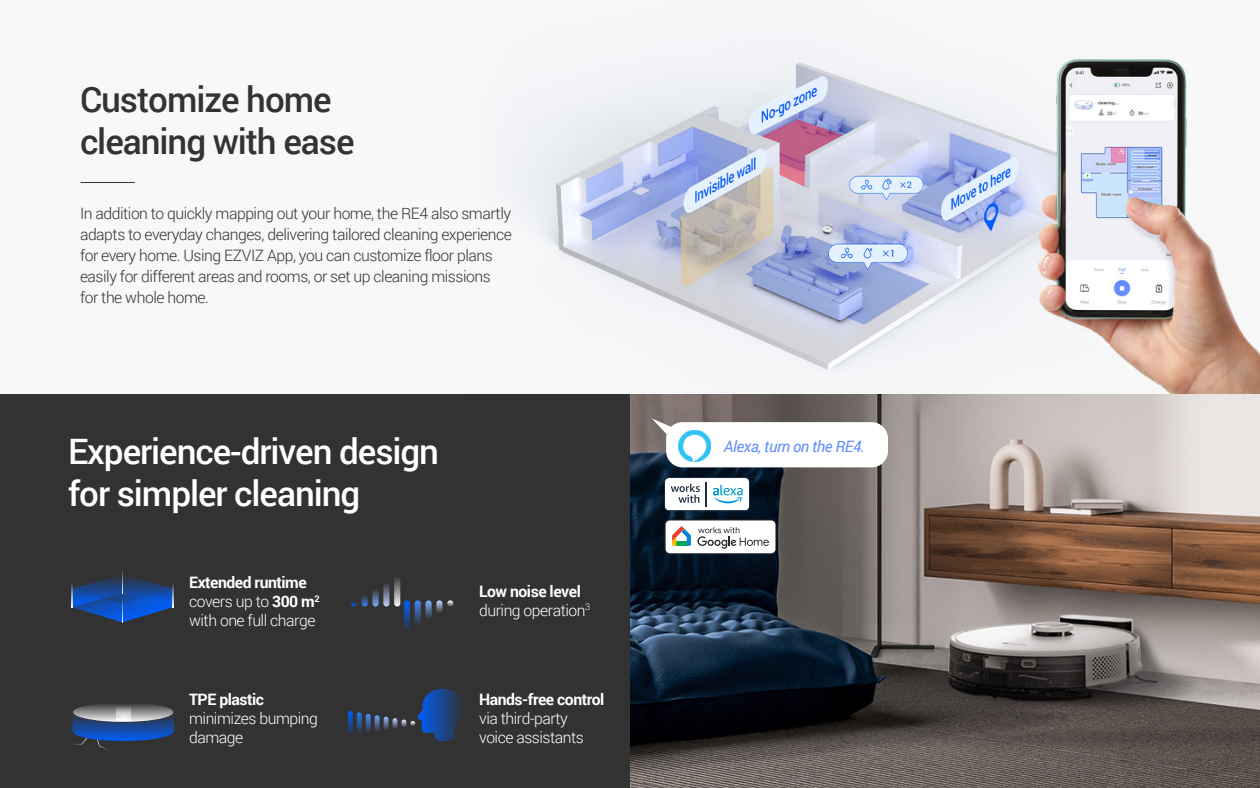
<style>
.page{position:relative;width:1260px;height:788px;background:#fff}
.page>*{position:absolute;margin:0;border:0;box-sizing:border-box;transform-origin:0 0}
.t1{font:500 35px/42px "Roboto";letter-spacing:-.03em;color:#fff}
.t2{font:500 35px/42px "Roboto";letter-spacing:-.03em;color:#333}
.t3{font:300 15.75px/21px "Roboto";letter-spacing:-.03em;color:#333}
.t4{font:300 15.75px/18.9px "Roboto";letter-spacing:-.03em;color:#fff}
.t5{font:700 15.75px "Roboto";letter-spacing:-.03em;color:#fff}
.t6{font:italic 15.75px "Roboto";letter-spacing:-.03em;color:#648ffc}
.s1{font-weight:700}
</style>
<div class="page">
<img style="left:630px;top:394px;width:630px;height:394px">
<div style="left:0;top:394px;width:630px;height:394px;background:#323232"></div>
<svg style="left:72px;top:569px;width:101px;height:53px"></svg>
<svg style="left:351px;top:595px;width:17px;height:11px"></svg>
<svg style="left:372px;top:588px;width:7px;height:18px"></svg>
<svg style="left:383px;top:582px;width:6px;height:24px"></svg>
<svg style="left:394px;top:575px;width:6px;height:31px"></svg>
<svg style="left:436px;top:600px;width:17px;height:12px"></svg>
<svg style="left:426px;top:600px;width:6px;height:19px"></svg>
<svg style="left:415px;top:600px;width:6px;height:25px"></svg>
<svg style="left:404px;top:600px;width:6px;height:31px"></svg>
<svg style="left:72px;top:704px;width:102px;height:46px"></svg>
<svg style="left:393px;top:688px;width:69px;height:53px"></svg>
<svg style="left:384px;top:716px;width:5px;height:14px"></svg>
<svg style="left:375px;top:715px;width:5px;height:16px"></svg>
<svg style="left:366px;top:713px;width:5px;height:20px"></svg>
<svg style="left:357px;top:712px;width:5px;height:22px"></svg>
<svg style="left:348px;top:711px;width:5px;height:24px"></svg>
<div style="left:666px;top:422px;width:222px;height:45px;background:#fff;border-radius:16px"></div>
<img style="left:679px;top:430px;width:31px;height:32px">
<svg style="left:652px;top:418px;width:21px;height:21px"></svg>
<div style="left:665px;top:519px;width:111px;height:35px;border:1px solid #221e1f;border-radius:5px"></div>
<div style="left:666px;top:520px;width:109px;height:33px;background:#fff;border-radius:4px"></div>
<svg style="left:672px;top:526px;width:19px;height:19px"></svg>
<svg style="left:697px;top:527px;width:72px;height:21px"></svg>
<svg style="left:664px;top:477px;width:86px;height:34px"></svg>
<div style="left:0;top:0;width:282px;height:394px;background:#f8f8f8"></div>
<img style="left:485px;top:9px;width:775px;height:385px">
<hr style="left:81px;top:182px;width:54px;height:1px;background:#333">
<h1 class="t2" style="left:80px;top:77px;width:276px">Customize home cleaning with ease</h1>
<p class="t3" style="left:80px;top:202px;width:433px">In addition to quickly mapping out your home, the RE4 also smartly adapts to everyday changes, delivering tailored cleaning experience for every home. Using EZVIZ App, you can customize floor plans easily for different areas and rooms, or set up cleaning missions for the whole home.</p>
<h1 class="t1" style="left:68px;top:429px;width:373px">Experience-driven design for simpler cleaning</h1>
<p class="t4" style="left:189px;top:573px;width:132px"><span class="s1">Extended runtime </span>covers up to <span class="s1">300 m</span><sup>2 </sup>with one full charge</p>
<p class="t4" style="left:479px;top:581px;width:113px"><span class="s1">Low noise level </span>during operation<sup>3</sup></p>
<p class="t5" style="left:189px;top:688px;width:77px">TPE plastic</p>
<p class="t4" style="left:189px;top:708px;width:130px">minimizes bumping damage</p>
<p class="t5" style="left:479px;top:688px;width:127px">Hands-free control</p>
<p class="t4" style="left:479px;top:708px;width:106px">via third-party voice assistants</p>
<p class="t6" style="left:724px;top:435px;width:143px">Alexa, turn on the RE4.</p>
</div>
